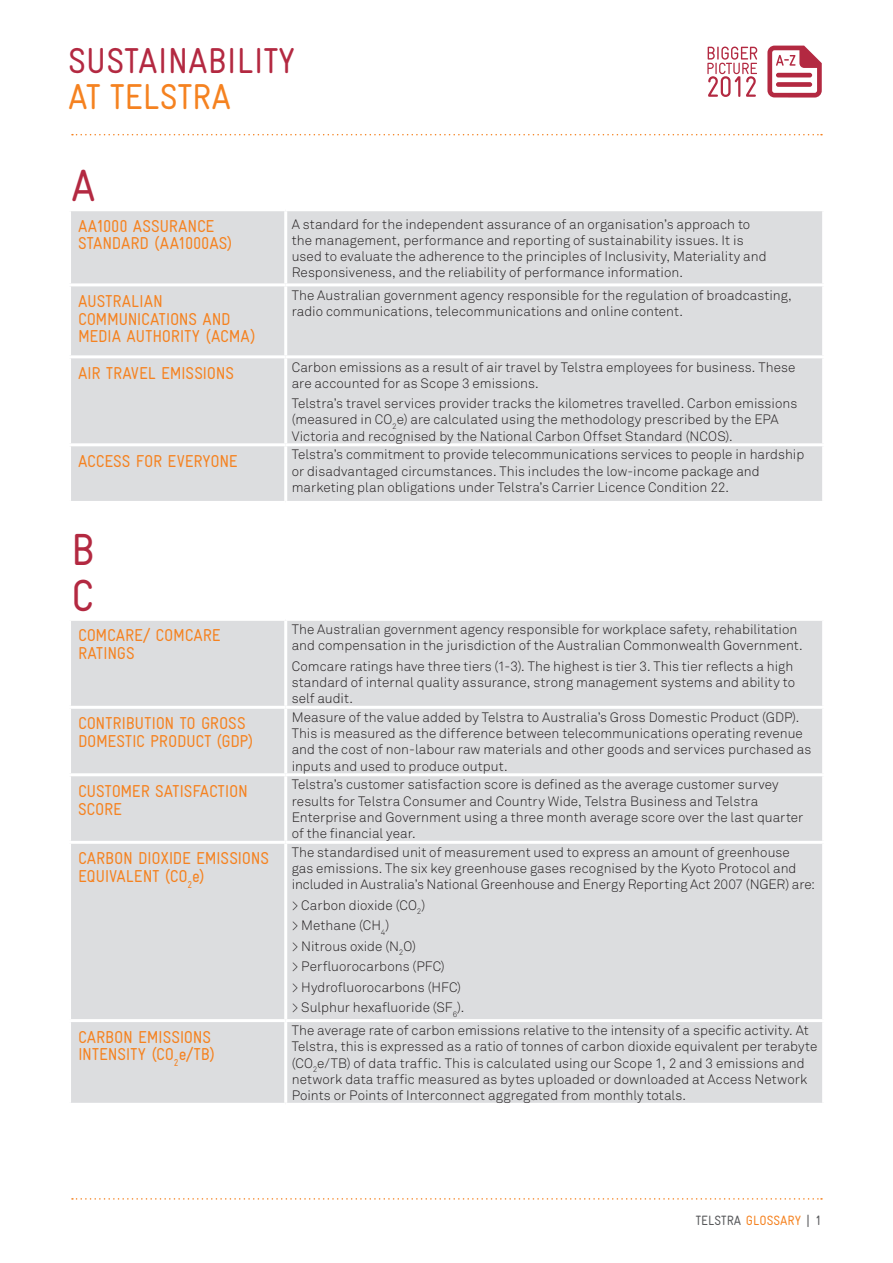
<style>
.page{position:relative;width:893px;height:1263px;background:#fff}
.page>*{position:absolute;margin:0;border:0;box-sizing:border-box;transform-origin:0 0}
.SubHead{font:condensed 45px "Gravur";color:#b32941}
.MAIN_HEAD_2{font:condensed 36px "Gravur";color:#b32941}
.MAIN_HEAD_2-2{font:condensed 36px "Gravur";color:#f58220}
.SubHead-2{font:condensed 17.25px/17.7px "Gravur";letter-spacing:-.015em;color:#f58220}
.Body{font:300 13.5px/16.2px "Akkurat";letter-spacing:.005em;color:#231f20}
.t1{font:condensed 13.5px "Gravur";color:#57585a}
.s1{color:#f58220}
</style>
<div class="page">
<div style="left:71px;top:211px;width:751px;height:290px;background:#dcdddf"></div>
<hr style="left:284px;top:211px;width:3px;height:72px;background:#fff">
<hr style="left:68px;top:283px;width:218px;height:3px;background:#fff">
<hr style="left:286px;top:283px;width:539px;height:3px;background:#fff">
<hr style="left:284px;top:286px;width:3px;height:69px;background:#fff">
<hr style="left:68px;top:355px;width:218px;height:3px;background:#fff">
<hr style="left:286px;top:355px;width:539px;height:3px;background:#fff">
<hr style="left:284px;top:358px;width:3px;height:85px;background:#fff">
<hr style="left:68px;top:443px;width:218px;height:3px;background:#fff">
<hr style="left:286px;top:443px;width:539px;height:3px;background:#fff">
<hr style="left:284px;top:446px;width:3px;height:55px;background:#fff">
<div style="left:71px;top:621px;width:751px;height:482px;background:#dcdddf"></div>
<hr style="left:284px;top:621px;width:3px;height:85px;background:#fff">
<hr style="left:68px;top:706px;width:218px;height:3px;background:#fff">
<hr style="left:286px;top:706px;width:539px;height:3px;background:#fff">
<hr style="left:284px;top:709px;width:3px;height:64px;background:#fff">
<hr style="left:68px;top:773px;width:218px;height:3px;background:#fff">
<hr style="left:286px;top:773px;width:539px;height:3px;background:#fff">
<hr style="left:284px;top:776px;width:3px;height:65px;background:#fff">
<hr style="left:68px;top:841px;width:218px;height:3px;background:#fff">
<hr style="left:286px;top:841px;width:539px;height:3px;background:#fff">
<hr style="left:284px;top:844px;width:3px;height:175px;background:#fff">
<hr style="left:68px;top:1019px;width:218px;height:3px;background:#fff">
<hr style="left:286px;top:1019px;width:539px;height:3px;background:#fff">
<hr style="left:284px;top:1022px;width:3px;height:81px;background:#fff">
<svg style="left:707px;top:47px;width:50px;height:50px"></svg>
<svg style="left:767px;top:46px;width:55px;height:52px"></svg>
<hr style="left:776px;top:73px;width:36px;height:4px;background:#b32941;border-radius:2px">
<div style="left:776px;top:82px;width:36px;height:5px;background:#b32941;border-radius:2px"></div>
<svg style="left:72px;top:134px;width:750px;height:1px"></svg>
<svg style="left:72px;top:1198px;width:750px;height:1px"></svg>
<p class="MAIN_HEAD_2" style="left:68px;top:41px;width:229px">SUSTAINABILITY</p>
<p class="MAIN_HEAD_2-2" style="left:68px;top:77px;width:165px">AT TELSTRA</p>
<p class="SubHead" style="left:71px;top:160px;width:26px">A</p>
<p class="SubHead-2" style="left:78px;top:217px;width:156px">AA1000 ASSURANCE<br>STANDARD (AA1000AS)</p>
<p class="Body" style="left:292px;top:216px;width:476px">A standard for the independent assurance of an organisation’s approach to the management, performance and reporting of sustainability issues. It is used to evaluate the adherence to the principles of Inclusivity, Materiality and Responsiveness, and the reliability of performance information.</p>
<p class="SubHead-2" style="left:78px;top:292px;width:179px">AUSTRALIAN<br>COMMUNICATIONS AND<br>MEDIA AUTHORITY (ACMA)</p>
<p class="Body" style="left:292px;top:287px;width:502px">The Australian government agency responsible for the regulation of broadcasting, radio communications, telecommunications and online content.</p>
<p class="SubHead-2" style="left:78px;top:364px;width:157px">AIR TRAVEL EMISSIONS</p>
<p class="Body" style="left:292px;top:359px;width:505px">Carbon emissions as a result of air travel by Telstra employees for business. These are accounted for as Scope 3 emissions.</p>
<p class="Body" style="left:292px;top:396px;width:507px">Telstra’s travel services provider tracks the kilometres travelled. Carbon emissions (measured in CO<sub>2</sub>e) are calculated using the methodology prescribed by the EPA<br>Victoria and recognised by the National Carbon Offset Standard (NCOS).</p>
<p class="SubHead-2" style="left:78px;top:452px;width:161px">ACCESS FOR EVERYONE</p>
<p class="Body" style="left:292px;top:447px;width:514px">Telstra’s commitment to provide telecommunications services to people in hardship or disadvantaged circumstances. This includes the low-income package and marketing plan obligations under Telstra’s Carrier Licence Condition 22.</p>
<p class="SubHead" style="left:71px;top:524px;width:25px">B</p>
<p class="SubHead" style="left:71px;top:570px;width:24px">C</p>
<p class="SubHead-2" style="left:78px;top:627px;width:144px">COMCARE/ COMCARE<br>RATINGS</p>
<p class="Body" style="left:292px;top:621px;width:512px">The Australian government agency responsible for workplace safety, rehabilitation and compensation in the jurisdiction of the Australian Commonwealth Government.</p>
<p class="Body" style="left:292px;top:658px;width:505px">Comcare ratings have three tiers (1-3). The highest is tier 3. This tier reflects a high standard of internal quality assurance, strong management systems and ability to self audit.</p>
<p class="SubHead-2" style="left:78px;top:715px;width:169px">CONTRIBUTION TO GROSS</p>
<p class="SubHead-2" style="left:78px;top:732px;width:177px">DOMESTIC PRODUCT (GDP)</p>
<p class="Body" style="left:292px;top:709px;width:521px">Measure of the value added by Telstra to Australia’s Gross Domestic Product (GDP).<br>This is measured as the difference between telecommunications operating revenue and the cost of non-labour raw materials and other goods and services purchased as inputs and used to produce output.</p>
<p class="SubHead-2" style="left:78px;top:782px;width:171px">CUSTOMER SATISFACTION<br>SCORE</p>
<p class="Body" style="left:292px;top:777px;width:513px">Telstra’s customer satisfaction score is defined as the average customer survey results for Telstra Consumer and Country Wide, Telstra Business and Telstra Enterprise and Government using a three month average score over the last quarter of the financial year.</p>
<p class="SubHead-2" style="left:78px;top:850px;width:192px">CARBON DIOXIDE EMISSIONS<br>EQUIVALENT (CO<sub>2</sub>e)</p>
<p class="Body" style="left:292px;top:844px;width:525px">The standardised unit of measurement used to express an amount of greenhouse<br>gas emissions. The six key greenhouse gases recognised by the Kyoto Protocol and included in Australia’s National Greenhouse and Energy Reporting Act 2007 (NGER) are:</p>
<p class="Body" style="left:292px;top:897px;width:135px">&gt; Carbon dioxide (CO<sub>2</sub>)</p>
<p class="Body" style="left:292px;top:918px;width:99px">&gt; Methane (CH<sub>4</sub>)</p>
<p class="Body" style="left:292px;top:938px;width:126px">&gt; Nitrous oxide (N<sub>2</sub>O)</p>
<p class="Body" style="left:292px;top:959px;width:155px">&gt; Perfluorocarbons (PFC)</p>
<p class="Body" style="left:292px;top:979px;width:171px">&gt; Hydrofluorocarbons (HFC)</p>
<p class="Body" style="left:292px;top:999px;width:174px">&gt; Sulphur hexafluoride (SF<sub>6</sub>).</p>
<p class="SubHead-2" style="left:78px;top:1028px;width:138px">CARBON EMISSIONS<br>INTENSITY (CO<sub>2</sub>e/TB)</p>
<p class="Body" style="left:292px;top:1023px;width:527px">The average rate of carbon emissions relative to the intensity of a specific activity. At Telstra, this is expressed as a ratio of tonnes of carbon dioxide equivalent per terabyte (CO<sub>2</sub>e/TB) of data traffic. This is calculated using our Scope 1, 2 and 3 emissions and network data traffic measured as bytes uploaded or downloaded at Access Network Points or Points of Interconnect aggregated from monthly totals.</p>
<p class="t1" style="left:696px;top:1213px;width:127px">TELSTRA <span class="s1">GLOSSARY</span> | 1</p>
</div>
